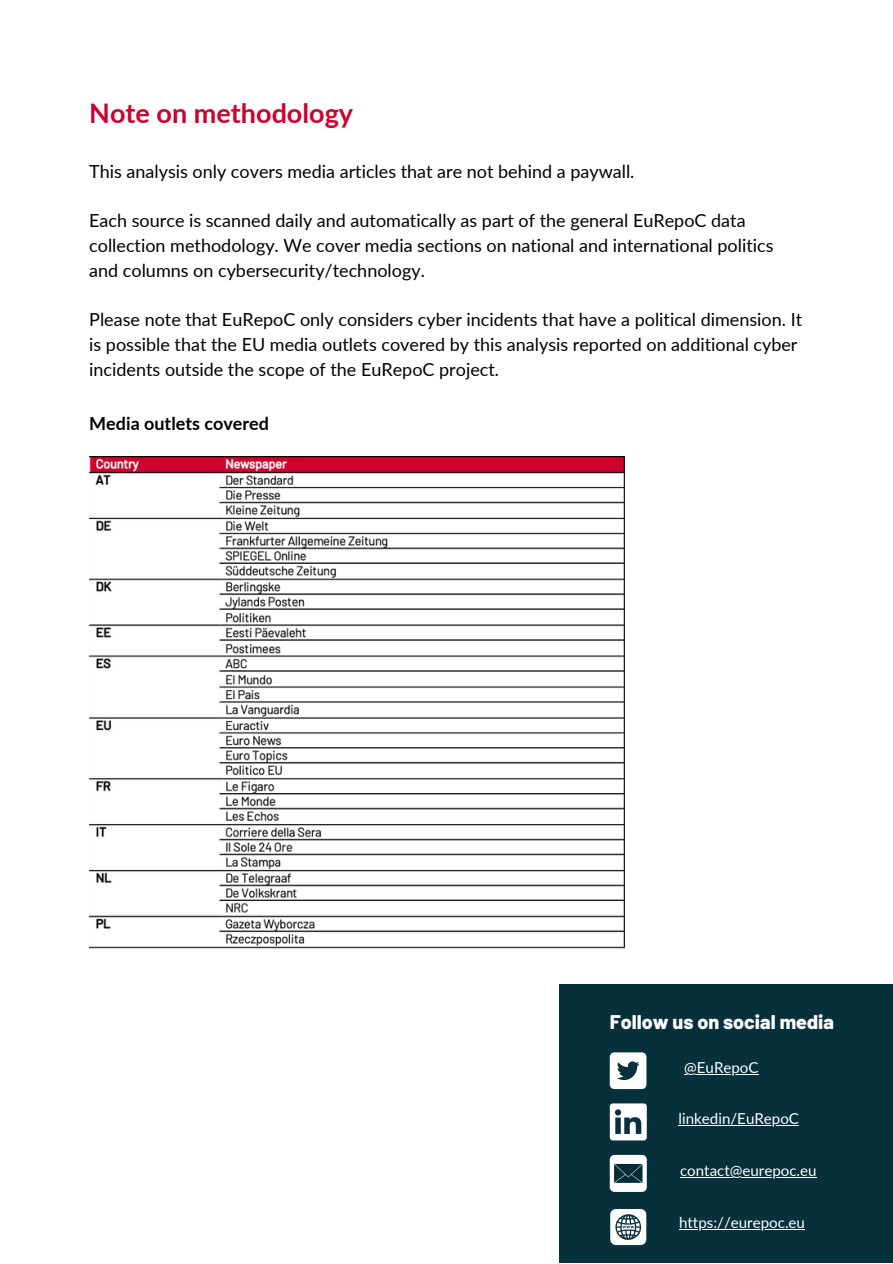
<style>
.page{position:relative;width:893px;height:1264px;background:#fff}
.page>*{position:absolute;margin:0;border:0;box-sizing:border-box;transform-origin:0 0}
.t1{font:700 27px "Lato";color:#cc0130}
.t2{font:800 19.65px "Barlow";color:#fff}
.t3{font:18px/24.8px "Lato";color:#000}
.t4{font:700 18px "Lato";color:#000}
.t5{font:15.15px "Lato";color:#fff}
</style>
<div class="page">
<img style="left:89px;top:456px;width:535px;height:493px">
<div style="left:559px;top:984px;width:333px;height:278px;background:#002c38"></div>
<svg style="left:609px;top:1052px;width:37px;height:37px"></svg>
<svg style="left:609px;top:1103px;width:37px;height:37px"></svg>
<div style="left:609px;top:1154px;width:37px;height:37px;background:#fff;border-radius:5px"></div>
<svg style="left:614px;top:1163px;width:28px;height:19px"></svg>
<svg style="left:610px;top:1209px;width:36px;height:37px"></svg>
<hr style="left:684px;top:1073px;width:74px;height:1px;background:#fff">
<hr style="left:678px;top:1125px;width:121px;height:1px;background:#fff">
<hr style="left:680px;top:1177px;width:136px;height:1px;background:#fff">
<hr style="left:679px;top:1229px;width:125px;height:1px;background:#fff">
<p class="t1" style="left:89px;top:96px;width:265px">Note on methodology</p>
<p class="t3" style="left:89px;top:159px;width:546px">This analysis only covers media articles that are not behind a paywall.</p>
<p class="t3" style="left:89px;top:208px;width:685px">Each source is scanned daily and automatically as part of the general EuRepoC data collection methodology. We cover media sections on national and international politics and columns on cybersecurity/technology.</p>
<p class="t3" style="left:89px;top:307px;width:714px">Please note that EuRepoC only considers cyber incidents that have a political dimension. It is possible that the EU media outlets covered by this analysis reported on additional cyber incidents outside the scope of the EuRepoC project.</p>
<p class="t4" style="left:89px;top:412px;width:181px">Media outlets covered</p>
<p class="t2" style="left:609px;top:1009px;width:226px">Follow us on social media</p>
<p class="t5" style="left:684px;top:1057px;width:76px">@EuRepoC</p>
<p class="t5" style="left:678px;top:1109px;width:122px">linkedin/EuRepoC</p>
<p class="t5" style="left:680px;top:1161px;width:138px">contact@eurepoc.eu</p>
<p class="t5" style="left:679px;top:1213px;width:127px">https://eurepoc.eu</p>
</div>
